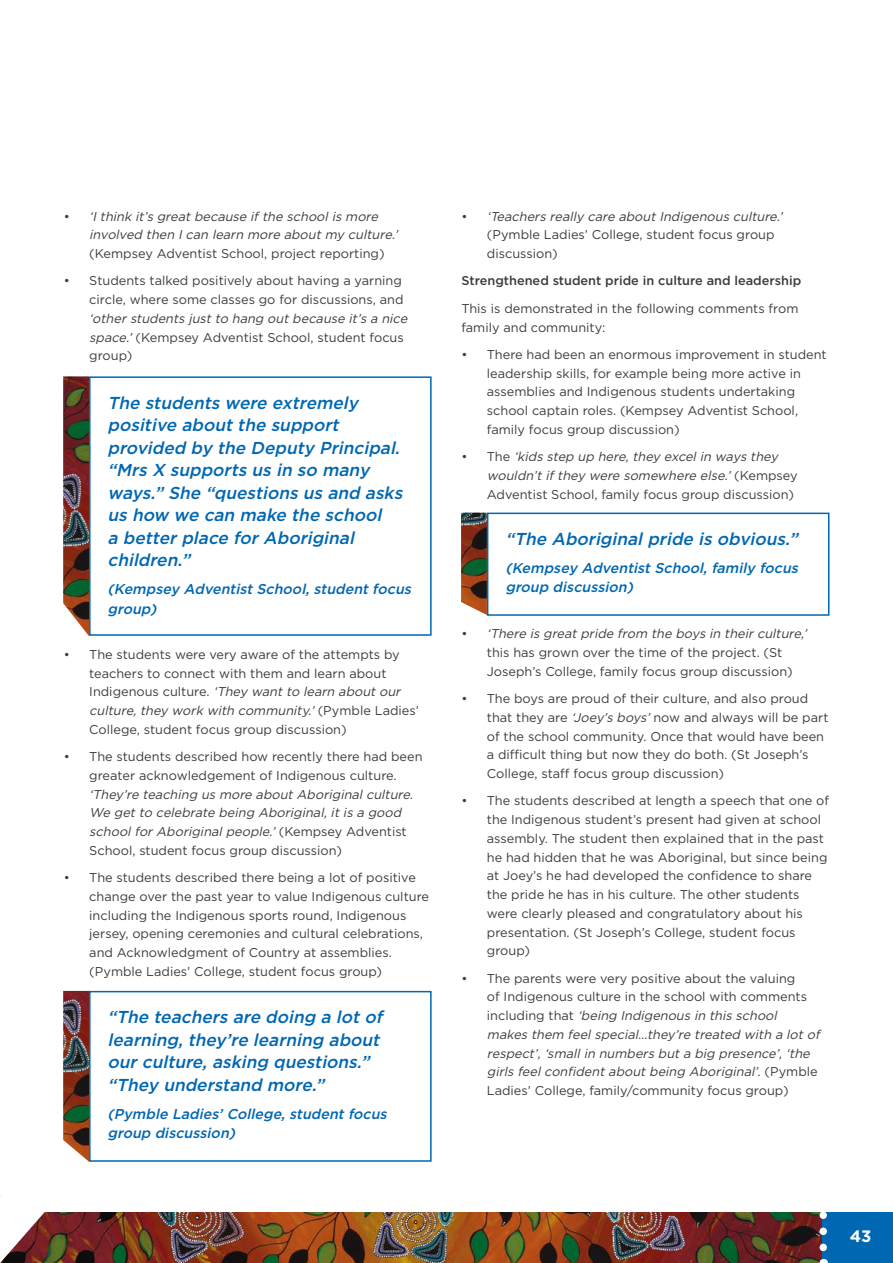
<style>
.page{position:relative;width:893px;height:1263px;background:#fff}
.page>*{position:absolute;margin:0;border:0;box-sizing:border-box;transform-origin:0 0}
.t1{font:italic 500 17.25px/22.5px "Gotham";color:#0067b2}
.t2{font:700 16.5px "Gotham";color:#fff}
.t3{font:italic 500 14.25px/19.5px "Gotham";color:#0067b2}
.t4{font:12.75px/18.8px "Gotham";color:#3c3c3b}
.t5{font:italic 12.75px/18.8px "Gotham";color:#3c3c3b}
.t6{font:500 12.75px "Gotham";color:#3c3c3b}
.s1{font-style:normal}
.s2{font-style:italic}
</style>
<div class="page">
<img style="left:0;top:1212px;width:819px;height:51px">
<div style="left:822px;top:1167px;width:71px;height:96px;background:#0067b2"></div>
<svg style="left:819px;top:1212px;width:8px;height:51px"></svg>
<div style="left:0;top:1162px;width:893px;height:50px;background:#fff"></div>
<img style="left:63px;top:376px;width:26px;height:260px">
<img style="left:63px;top:991px;width:26px;height:171px">
<img style="left:461px;top:513px;width:26px;height:102px">
<div style="left:89px;top:376px;width:343px;height:260px;border:2px solid #0067b2"></div>
<div style="left:89px;top:991px;width:343px;height:171px;border:2px solid #0067b2"></div>
<div style="left:487px;top:513px;width:342px;height:103px;border:2px solid #0067b2"></div>
<img style="left:0;top:1195px;width:46px;height:24px">
<p class="t5" style="left:89px;top:207px;width:313px;text-indent:-26px"><span class="s1">•</span> ‘Ithink it’s greatbecause ifthe schoolis more involved then Ican learn more aboutmy culture.’</p>
<p class="t4" style="left:89px;top:244px;width:297px">(Kempsey Adventist School, project reporting)</p>
<p class="t4" style="left:64px;top:271px;width:341px;text-align:right">• Students talked positively about having a yarning circle, where some classes go for discussions, and</p>
<p class="t5" style="left:89px;top:309px;width:323px">‘otherstudents justto hang outbecause it’s a nice space.’<span class="s1">(Kempsey Adventist School, student focus group)</span></p>
<h1 class="t1" style="left:108px;top:391px;width:301px">The studentswere extremely positive aboutthe support provided by the Deputy Principal. “MrsX supportsusin so many ways.”She “questionsusand asks ushow we can make the school<br>a betterplace forAboriginal children.”</h1>
<p class="t3" style="left:108px;top:579px;width:309px">(Kempsey AdventistSchool,studentfocus group)</p>
<p class="t4" style="left:89px;top:645px;width:331px;text-indent:-26px">• The students were very aware of the attempts by teachers to connect with them and learn about<br>I n d i g e n o u s c u l t u re . <span class="s2">‘They wantto learn aboutour culture,they work with community.’</span>( P y m b l e L a d i e s ’ College, student focus group discussion)</p>
<p class="t4" style="left:64px;top:747px;width:360px;text-align:center">• The students described how recently there had been greater acknowledgement of Indigenous culture.</p>
<p class="t5" style="left:89px;top:784px;width:329px">‘They’re teaching us more aboutAboriginalculture.<br>We getto celebrate being Aboriginal,itis a good schoolforAboriginalpeople.’<span class="s1">( Ke m p s ey A d ve n t i s t School, student focus group discussion)</span></p>
<p class="t4" style="left:89px;top:868px;width:341px;text-indent:-26px">• The students described there being a lot of positive change over the past year to value Indigenous culture including the Indigenous sports round, Indigenous jersey, opening ceremonies and cultural celebrations, and Acknowledgment of Country at assemblies. (Pymble Ladies’ College, student focus group)</p>
<h1 class="t1" style="left:108px;top:1006px;width:281px">“The teachersare doing a lotof learning,they’re learning about ourculture,asking questions.” “They understand more.”</h1>
<p class="t3" style="left:108px;top:1104px;width:285px">(Pymble Ladies’College,studentfocus group discussion)</p>
<p class="t4" style="left:487px;top:207px;width:300px;text-indent:-26px">• <span class="s2">‘Teachers really care aboutIndigenous culture.’ </span>(Pymble Ladies’ College, student focus group discussion)</p>
<p class="t6" style="left:461px;top:273px;width:341px">Strengthened student pride in culture and leadership</p>
<p class="t4" style="left:461px;top:299px;width:339px">This is demonstrated in the following comments from family and community:</p>
<p class="t4" style="left:487px;top:345px;width:341px;text-indent:-26px">• There had been an enormous improvement in student leadership skills, for example being more active in assemblies and Indigenous students undertaking school captain roles. (Kempsey Adventist School, family focus group discussion)</p>
<p class="t5" style="left:487px;top:447px;width:312px;text-indent:-26px"><span class="s1">• T h e</span> ‘kids step up here,they excelin ways they wouldn’tifthey were somewhere else.’<span class="s1">( K e m p s e y<br>Adventist School, family focus group discussion)</span></p>
<h1 class="t1" style="left:505px;top:527px;width:299px">“The Aboriginalpride isobvious.”</h1>
<p class="t3" style="left:505px;top:558px;width:298px">(Kempsey AdventistSchool,family focus group discussion)</p>
<p class="t4" style="left:487px;top:624px;width:325px;text-indent:-26px">• <span class="s2">‘There is greatpride from the boys in theirculture,’ </span>this has grown over the time of the project. (St<br>Joseph’s College, family focus group discussion)</p>
<p class="t4" style="left:487px;top:689px;width:343px;text-indent:-26px">• The boys are proud of their culture, and also proud that they are <span class="s2">‘Joey’s boys’</span>now and always will be part of the school community. Once that would have been a difficult thing but now they do both. (St Joseph’s College, staff focus group discussion)</p>
<p class="t4" style="left:487px;top:791px;width:344px;text-indent:-26px">• The students described at length a speech that one of the Indigenous student’s present had given at school assembly. The student then explained that in the past he had hidden that he was Aboriginal, but since being at Joey’s he had developed the confidence to share the pride he has in his culture. The other students were clearly pleased and congratulatory about his presentation. (St Joseph’s College, student focus group)</p>
<p class="t5" style="left:487px;top:968px;width:338px;text-indent:-26px"><span class="s1">• The parents were very positive about the valuing<br>of Indigenous culture in the school with comments<br>i n c l u d i n g t h a t</span> ‘being Indigenous in this school makes them feelspecial…they’re treated with a lotof respect’,‘smallin numbers buta big presence’,‘the girls feelconfidentaboutbeing Aboriginal’<span class="s1">. ( P y m b l e Ladies’ College, family/community focus group)</span></p>
<p class="t2" style="left:850px;top:1225px;width:23px">43</p>
</div>
